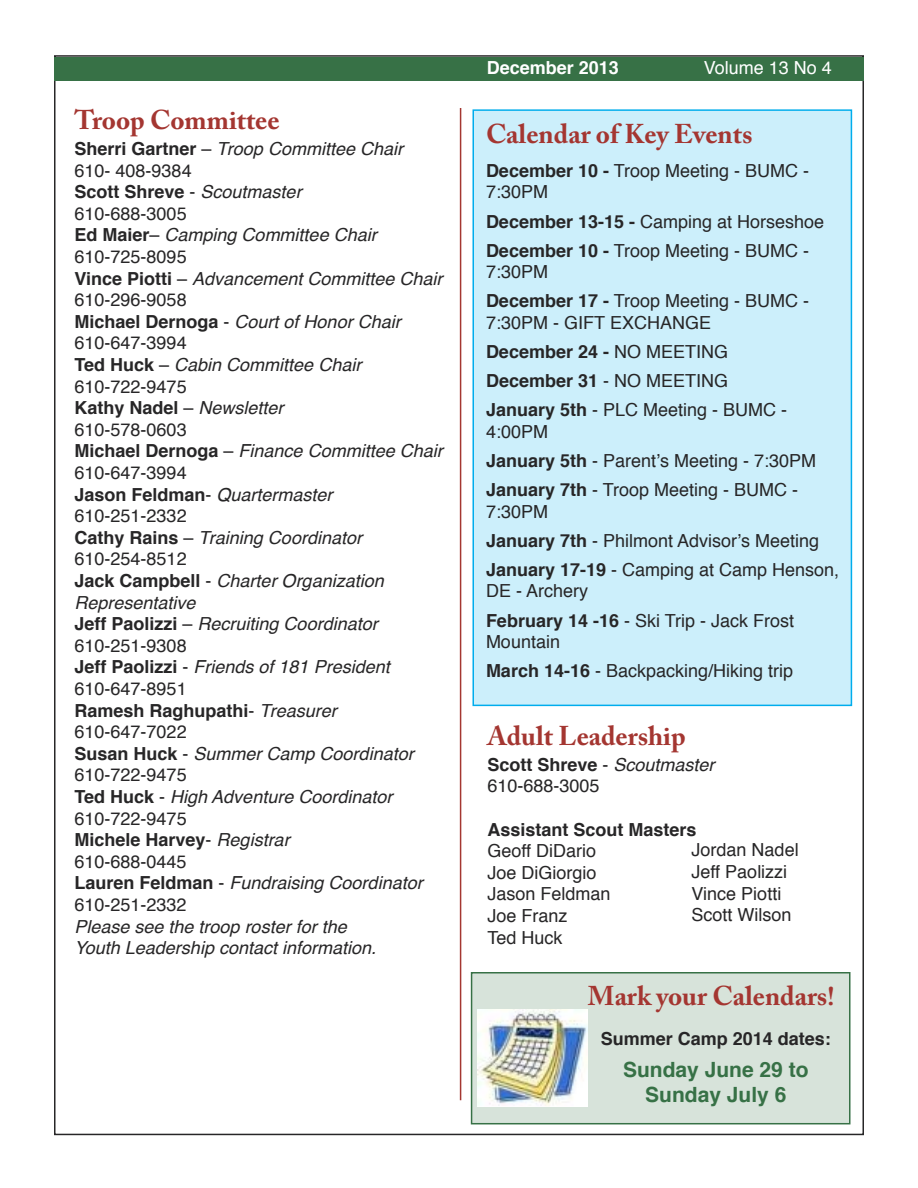
<style>
.page{position:relative;width:918px;height:1188px;background:#fff}
.page>*{position:absolute;margin:0;border:0;box-sizing:border-box;transform-origin:0 0}
.t1{font:700 27px "Adobe Caslon Pro";color:#a43631}
.t2{font:700 21px/25.2px "Helvetica";color:#377146;text-align:center}
.t3{font:italic 18px/21.6px "Helvetica";color:#272627}
.t4{font:18px/29.1px "Helvetica";color:#272627}
.t5{font:700 18px "Helvetica";color:#272627}
.t6{font:700 18px "Helvetica";color:#fff}
.t7{font:18px "Helvetica";color:#fff}
.s1{font-weight:700;font-style:normal}
.s2{font-style:normal}
.s3{font-weight:700}
.s4{font-style:italic}
</style>
<div class="page">
<div style="left:472px;top:974px;width:377px;height:149px;background:#d7e3da"></div>
<div style="left:471px;top:972px;width:379px;height:152px;border:2px solid #377146"></div>
<img style="left:478px;top:1010px;width:110px;height:96px">
<hr style="left:460px;top:108px;width:1px;height:992px;background:#a43631">
<div style="left:54px;top:57px;width:810px;height:24px;background:#377146"></div>
<div style="left:474px;top:111px;width:377px;height:594px;background:#cceffb"></div>
<div style="left:472px;top:109px;width:380px;height:597px;border:2px solid #00aded"></div>
<h1 class="t1" style="left:75px;top:109px;width:207px">Troop Committee</h1>
<p class="t3" style="left:75px;top:139px;width:370px"><span class="s1">Sherri Gartner</span> <span class="s2">–</span> Troop Committee Chair<br><span class="s2">610- 408-9384<br></span><span class="s1">Scott Shreve</span> <span class="s2">-</span> Scoutmaster<br><span class="s2">610-688-3005<br></span><span class="s1">Ed Maier</span><span class="s2">–</span> Camping Committee Chair<br><span class="s2">610-725-8095<br></span><span class="s1">Vince Piotti</span> <span class="s2">–</span> Advancement Committee Chair<br><span class="s2">610-296-9058<br></span><span class="s1">Michael Dernoga</span> <span class="s2">-</span> Court of Honor Chair<br><span class="s2">610-647-3994<br></span><span class="s1">Ted Huck</span> <span class="s2">–</span> Cabin Committee Chair<br><span class="s2">610-722-9475<br></span><span class="s1">Kathy Nadel</span> <span class="s2">–</span> Newsletter<br><span class="s2">610-578-0603<br></span><span class="s1">Michael Dernoga</span> <span class="s2">–</span> Finance Committee Chair<br><span class="s2">610-647-3994<br></span><span class="s1">Jason Feldman</span><span class="s2">-</span> Quartermaster<br><span class="s2">610-251-2332<br></span><span class="s1">Cathy Rains</span> <span class="s2">–</span> Training Coordinator<br><span class="s2">610-254-8512<br></span><span class="s1">Jack Campbell</span> <span class="s2">-</span> Charter Organization<br>Representative<br><span class="s1">Jeff Paolizzi</span> <span class="s2">–</span> Recruiting Coordinator<br><span class="s2">610-251-9308<br></span><span class="s1">Jeff Paolizzi</span> <span class="s2">-</span> Friends of 181 President<br><span class="s2">610-647-8951<br></span><span class="s1">Ramesh Raghupathi</span><span class="s2">-</span> Treasurer<br><span class="s2">610-647-7022<br></span><span class="s1">Susan Huck</span> <span class="s2">-</span> Summer Camp Coordinator<br><span class="s2">610-722-9475<br></span><span class="s1">Ted Huck</span> <span class="s2">-</span> High Adventure Coordinator<br><span class="s2">610-722-9475<br></span><span class="s1">Michele Harvey</span><span class="s2">-</span> Registrar<br><span class="s2">610-688-0445<br></span><span class="s1">Lauren Feldman</span> <span class="s2">-</span> Fundraising Coordinator<br><span class="s2">610-251-2332</span></p>
<p class="t3" style="left:75px;top:917px;width:303px">Please see the troop roster for the<br>Youth Leadership contact information.</p>
<p class="t6" style="left:487px;top:60px;width:134px">December 2013</p>
<p class="t7" style="left:704px;top:60px;width:130px">Volume 13 No 4</p>
<h1 class="t1" style="left:486px;top:123px;width:268px">Calendar of Key Events</h1>
<p class="t4" style="left:486px;top:161px;width:325px;line-height:21.6px"><span class="s3">December 10 -</span> Troop Meeting - BUMC -<br>7:30PM</p>
<p class="t4" style="left:486px;top:208px;width:340px"><span class="s3">December 13-15 -</span> Camping at Horseshoe<br><span class="s3">December 10 -</span> Troop Meeting - BUMC -</p>
<p class="t4" style="left:486px;top:259px;width:325px">7:30PM<br><span class="s3">December 17 -</span> Troop Meeting - BUMC -</p>
<p class="t4" style="left:486px;top:310px;width:303px">7:30PM - GIFT EXCHANGE<br><span class="s3">December 24 -</span> NO MEETING<br><span class="s3">December 31</span> - NO MEETING<br><span class="s3">January 5th</span> - PLC Meeting - BUMC -</p>
<p class="t4" style="left:486px;top:418px;width:332px">4:00PM<br><span class="s3">January 5th</span> - Parent’s Meeting - 7:30PM<br><span class="s3">January 7th</span> - Troop Meeting - BUMC -</p>
<p class="t4" style="left:486px;top:498px;width:355px">7:30PM<br><span class="s3">January 7th</span> - Philmont Advisor’s Meeting<br><span class="s3">January 17-19</span> - Camping at Camp Henson,</p>
<p class="t4" style="left:486px;top:578px;width:310px">DE - Archery<br><span class="s3">February 14 -16</span> - Ski Trip - Jack Frost</p>
<p class="t4" style="left:486px;top:629px;width:309px">Mountain<br><span class="s3">March 14-16</span> - Backpacking/Hiking trip</p>
<h1 class="t1" style="left:487px;top:725px;width:200px">Adult Leadership</h1>
<p class="t4" style="left:487px;top:755px;width:229px;line-height:21.6px"><span class="s3">Scott Shreve</span> - <span class="s4">Scoutmaster<br></span>610-688-3005</p>
<p class="t5" style="left:487px;top:822px;width:211px">Assistant Scout Masters</p>
<p class="t4" style="left:487px;top:842px;width:125px;line-height:21.6px">Geoff DiDario<br>Joe DiGiorgio<br>Jason Feldman<br>Joe Franz<br>Ted Huck</p>
<p class="t4" style="left:692px;top:841px;width:109px;line-height:21.6px">Jordan Nadel<br>Jeff Paolizzi<br>Vince Piotti<br>Scott Wilson</p>
<h1 class="t1" style="left:588px;top:985px;width:248px">Mark your Calendars!</h1>
<p class="t5" style="left:601px;top:1031px;width:232px">Summer Camp 2014 dates:</p>
<p class="t2" style="left:623px;top:1059px;width:187px">Sunday June 29 to<br>Sunday July 6</p>
</div>
